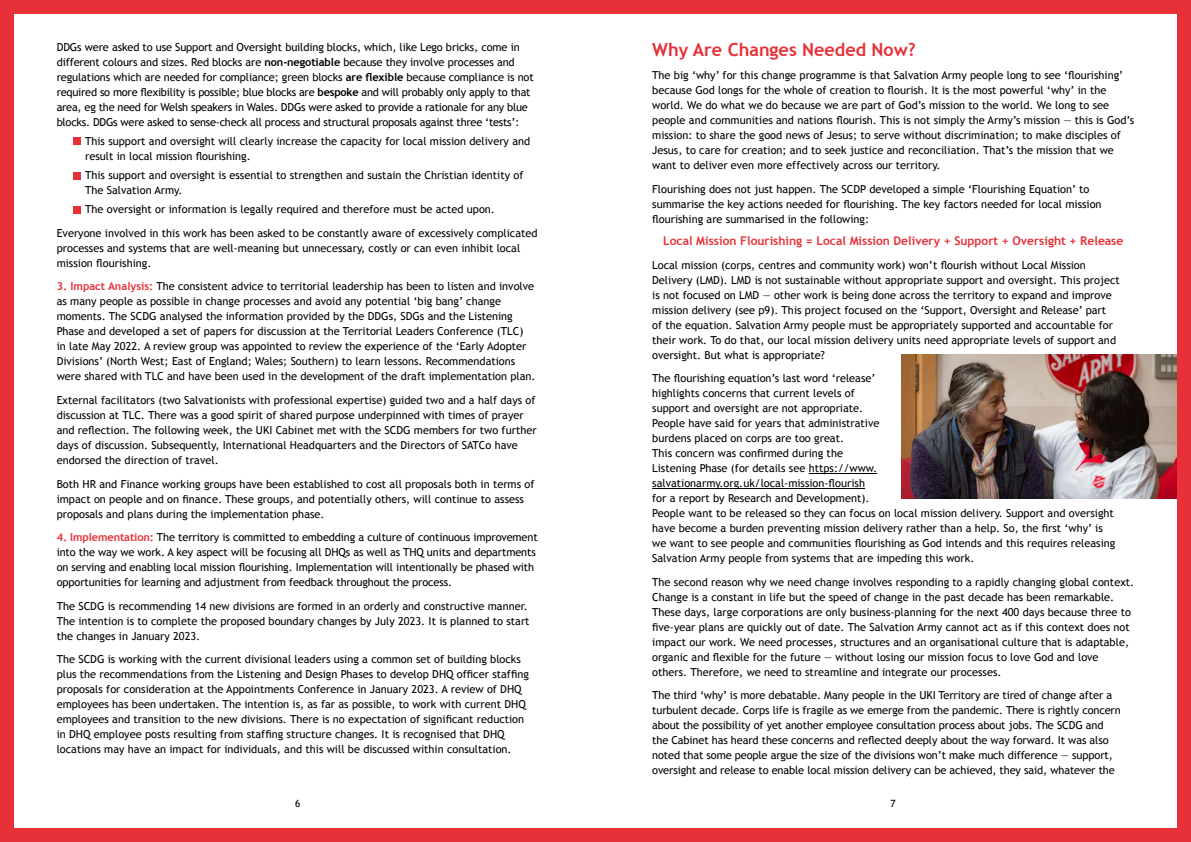
<style>
.page{position:relative;width:1191px;height:842px;background:#fff}
.page>*{position:absolute;margin:0;border:0;box-sizing:border-box;transform-origin:0 0}
.t1{font:700 18px "Trebuchet MS";color:#e73037}
.t2{font:700 12px "Trebuchet MS";color:#e73037}
.t3{font:11px/15px "Trebuchet MS";color:#000}
.t4{font:11px/15px "Trebuchet MS";letter-spacing:-.02em;color:#000}
.t5{font:10px "Trebuchet MS";color:#000}
.s1{font-weight:700}
.s2{font-weight:700;color:#e73037}
</style>
<div class="page">
<div style="left:0;top:0;width:604px;height:842px;background:#e73037"></div>
<div style="left:587px;top:0;width:604px;height:842px;background:#e73037"></div>
<div style="left:14px;top:14px;width:581px;height:814px;background:#fff"></div>
<div style="left:595px;top:14px;width:581px;height:814px;background:#fff"></div>
<img style="left:901px;top:354px;width:275px;height:145px">
<div style="left:74px;top:138px;width:7px;height:7px;background:#e73037"></div>
<div style="left:74px;top:172px;width:7px;height:7px;background:#e73037"></div>
<div style="left:74px;top:206px;width:7px;height:7px;background:#e73037"></div>
<hr style="left:808px;top:473px;width:69px;height:1px;background:#000">
<hr style="left:652px;top:488px;width:213px;height:1px;background:#000">
<p class="t4" style="left:57px;top:39px;width:478px">DDGs were asked to use Support and Oversight building blocks, which, like Lego bricks, come in different colours and sizes. Red blocks are <span class="s1">non-negotiable</span> because they involve processes and regulations which are needed for compliance; green blocks <span class="s1">are flexible</span> because compliance is not required so more flexibility is possible; blue blocks are <span class="s1">bespoke</span> and will probably only apply to that area, eg the need for Welsh speakers in Wales. DDGs were asked to provide a rationale for any blue blocks. DDGs were asked to sense-check all process and structural proposals against three ‘tests’:</p>
<p class="t3" style="left:85px;top:134px;width:447px">This support and oversight will clearly increase the capacity for local mission delivery and result in local mission flourishing.</p>
<p class="t3" style="left:85px;top:168px;width:440px">This support and oversight is essential to strengthen and sustain the Christian identity of<br>The Salvation Army.</p>
<p class="t3" style="left:57px;top:198px;width:482px;line-height:23.5px;text-indent:28px">The oversight or information is legally required and therefore must be acted upon.<br>Everyone involved in this work has been asked to be constantly aware of excessively complicated</p>
<p class="t3" style="left:57px;top:241px;width:465px">processes and systems that are well-meaning but unnecessary, costly or can even inhibit local mission flourishing.</p>
<p class="t3" style="left:57px;top:279px;width:480px"><span class="s2">3. Impact Analysis:</span> The consistent advice to territorial leadership has been to listen and involve as many people as possible in change processes and avoid any potential ‘big bang’ change moments. The SCDG analysed the information provided by the DDGs, SDGs and the Listening Phase and developed a set of papers for discussion at the Territorial Leaders Conference (TLC)<br>in late May 2022. A review group was appointed to review the experience of the ‘Early Adopter Divisions’ (North West; East of England; Wales; Southern) to learn lessons. Recommendations were shared with TLC and have been used in the development of the draft implementation plan.</p>
<p class="t3" style="left:57px;top:393px;width:481px">External facilitators (two Salvationists with professional expertise) guided two and a half days of discussion at TLC. There was a good spirit of shared purpose underpinned with times of prayer and reflection. The following week, the UKI Cabinet met with the SCDG members for two further days of discussion. Subsequently, International Headquarters and the Directors of SATCo have endorsed the direction of travel.</p>
<p class="t3" style="left:57px;top:476px;width:479px">Both HR and Finance working groups have been established to cost all proposals both in terms of impact on people and on finance. These groups, and potentially others, will continue to assess proposals and plans during the implementation phase.</p>
<p class="t3" style="left:57px;top:530px;width:482px"><span class="s2">4. Implementation:</span> The territory is committed to embedding a culture of continuous improvement into the way we work. A key aspect will be focusing all DHQs as well as THQ units and departments on serving and enabling local mission flourishing. Implementation will intentionally be phased with opportunities for learning and adjustment from feedback throughout the process.</p>
<p class="t3" style="left:57px;top:598px;width:474px">The SCDG is recommending 14 new divisions are formed in an orderly and constructive manner.<br>The intention is to complete the proposed boundary changes by July 2023. It is planned to start the changes in January 2023.</p>
<p class="t3" style="left:57px;top:652px;width:474px">The SCDG is working with the current divisional leaders using a common set of building blocks plus the recommendations from the Listening and Design Phases to develop DHQ officer staffing proposals for consideration at the Appointments Conference in January 2023. A review of DHQ employees has been undertaken. The intention is, as far as possible, to work with current DHQ employees and transition to the new divisions. There is no expectation of significant reduction in DHQ employee posts resulting from staffing structure changes. It is recognised that DHQ locations may have an impact for individuals, and this will be discussed within consultation.</p>
<h1 class="t1" style="left:652px;top:38px;width:265px">Why Are Changes Needed Now?</h1>
<p class="t3" style="left:652px;top:68px;width:483px">The big ‘why’ for this change programme is that Salvation Army people long to see ‘flourishing’ because God longs for the whole of creation to flourish. It is the most powerful ‘why’ in the world. We do what we do because we are part of God’s mission to the world. We long to see people and communities and nations flourish. This is not simply the Army’s mission — this is God’s mission: to share the good news of Jesus; to serve without discrimination; to make disciples of Jesus, to care for creation; and to seek justice and reconciliation. That’s the mission that we want to deliver even more effectively across our territory.</p>
<p class="t3" style="left:652px;top:182px;width:451px">Flourishing does not just happen. The SCDP developed a simple ‘Flourishing Equation’ to summarise the key actions needed for flourishing. The key factors needed for local mission flourishing are summarised in the following:</p>
<p class="t2" style="left:663px;top:233px;width:462px">Local Mission Flourishing = Local Mission Delivery + Support + Oversight + Release</p>
<p class="t3" style="left:652px;top:257px;width:469px">Local mission (corps, centres and community work) won’t flourish without Local Mission Delivery (LMD). LMD is not sustainable without appropriate support and oversight. This project is not focused on LMD — other work is being done across the territory to expand and improve mission delivery (see p9). This project focused on the ‘Support, Oversight and Release’ part<br>of the equation. Salvation Army people must be appropriately supported and accountable for their work. To do that, our local mission delivery units need appropriate levels of support and oversight. But what is appropriate?</p>
<p class="t3" style="left:652px;top:371px;width:464px">The flourishing equation’s last word ‘release’<br>highlights concerns that current levels of<br>support and oversight are not appropriate.<br>People have said for years that administrative<br>burdens placed on corps are too great.<br>This concern was confirmed during the<br>Listening Phase (for details see https://www.<br>salvationarmy.org.uk/local-mission-flourish<br>for a report by Research and Development).<br>People want to be released so they can focus on local mission delivery. Support and oversight have become a burden preventing mission delivery rather than a help. So, the first ‘why’ is we want to see people and communities flourishing as God intends and this requires releasing Salvation Army people from systems that are impeding this work.</p>
<p class="t3" style="left:652px;top:574px;width:483px">The second reason why we need change involves responding to a rapidly changing global context.<br>Change is a constant in life but the speed of change in the past decade has been remarkable.<br>These days, large corporations are only business-planning for the next 400 days because three to five-year plans are quickly out of date. The Salvation Army cannot act as if this context does not impact our work. We need processes, structures and an organisational culture that is adaptable, organic and flexible for the future — without losing our mission focus to love God and love others. Therefore, we need to streamline and integrate our processes.</p>
<p class="t3" style="left:652px;top:688px;width:470px">The third ‘why’ is more debatable. Many people in the UKI Territory are tired of change after a turbulent decade. Corps life is fragile as we emerge from the pandemic. There is rightly concern about the possibility of yet another employee consultation process about jobs. The SCDG and the Cabinet has heard these concerns and reflected deeply about the way forward. It was also noted that some people argue the size of the divisions won’t make much difference — support, oversight and release to enable local mission delivery can be achieved, they said, whatever the</p>
<p class="t5" style="left:295px;top:797px;width:7px">6</p>
<p class="t5" style="left:890px;top:797px;width:7px">7</p>
</div>
